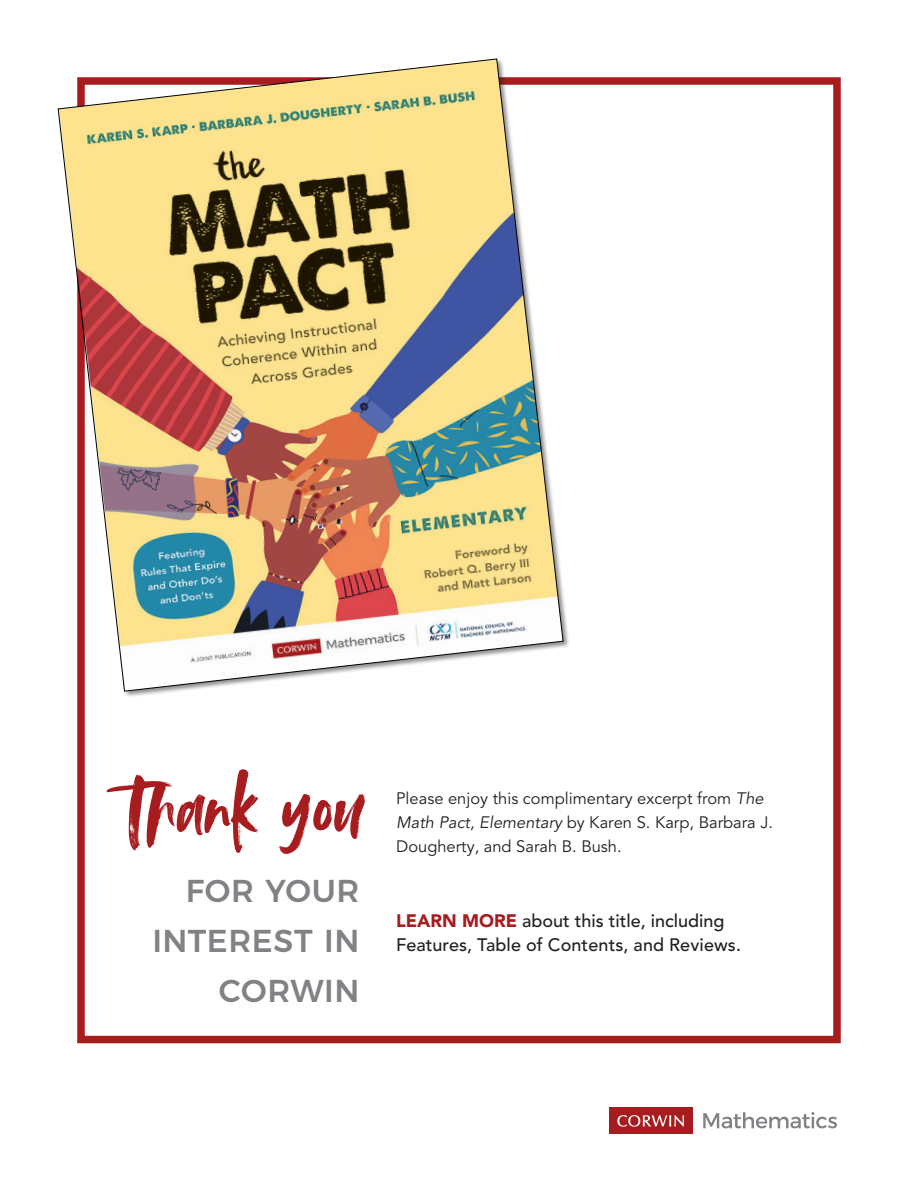
<style>
.page{position:relative;width:918px;height:1188px;background:#fff}
.page>*{position:absolute;margin:0;border:0;box-sizing:border-box;transform-origin:0 0}
.t1{font:86.55px "Avallon Alt";color:#a61c1f}
.t2{font:500 31.65px/50.2px "Montserrat";letter-spacing:.015em;color:#808285;text-align:right}
.body_copy{font:500 18px/24px "Avenir LT Std";color:#231f20}
.body_copy-2{font:16.5px/24px "Avenir LT Std";color:#231f20}
.s1{font-style:italic}
.s2{font-weight:900;color:#a61c1f}
</style>
<div class="page">
<div style="left:77px;top:77px;width:764px;height:966px;border:8px solid #a61c1f"></div>
<div style="left:57px;top:58px;width:513px;height:640px;background:#231f20;opacity:.5"></div>
<svg style="left:58px;top:59px;width:505px;height:633px"></svg>
<svg style="left:703px;top:1112px;width:134px;height:16px"></svg>
<div style="left:609px;top:1108px;width:84px;height:26px;background:#a61c1f"></div>
<svg style="left:617px;top:1115px;width:67px;height:12px"></svg>
<p class="t1" style="left:125px;top:750px;width:240px">Thank you</p>
<p class="t2" style="left:152px;top:863px;width:209px">FOR YOUR<br>INTEREST IN<br>CORWIN</p>
<p class="body_copy-2" style="left:396px;top:787px;width:378px">Please enjoy this complimentary excerpt from <span class="s1">The<br>Math Pact, Elementary</span> by Karen S. Karp, Barbara J.<br>Dougherty, and Sarah B. Bush.</p>
<p class="body_copy" style="left:396px;top:909px;width:346px"><span class="s2">LEARN MORE</span> about this title, including<br>Features, Table of Contents, and Reviews.</p>
</div>
